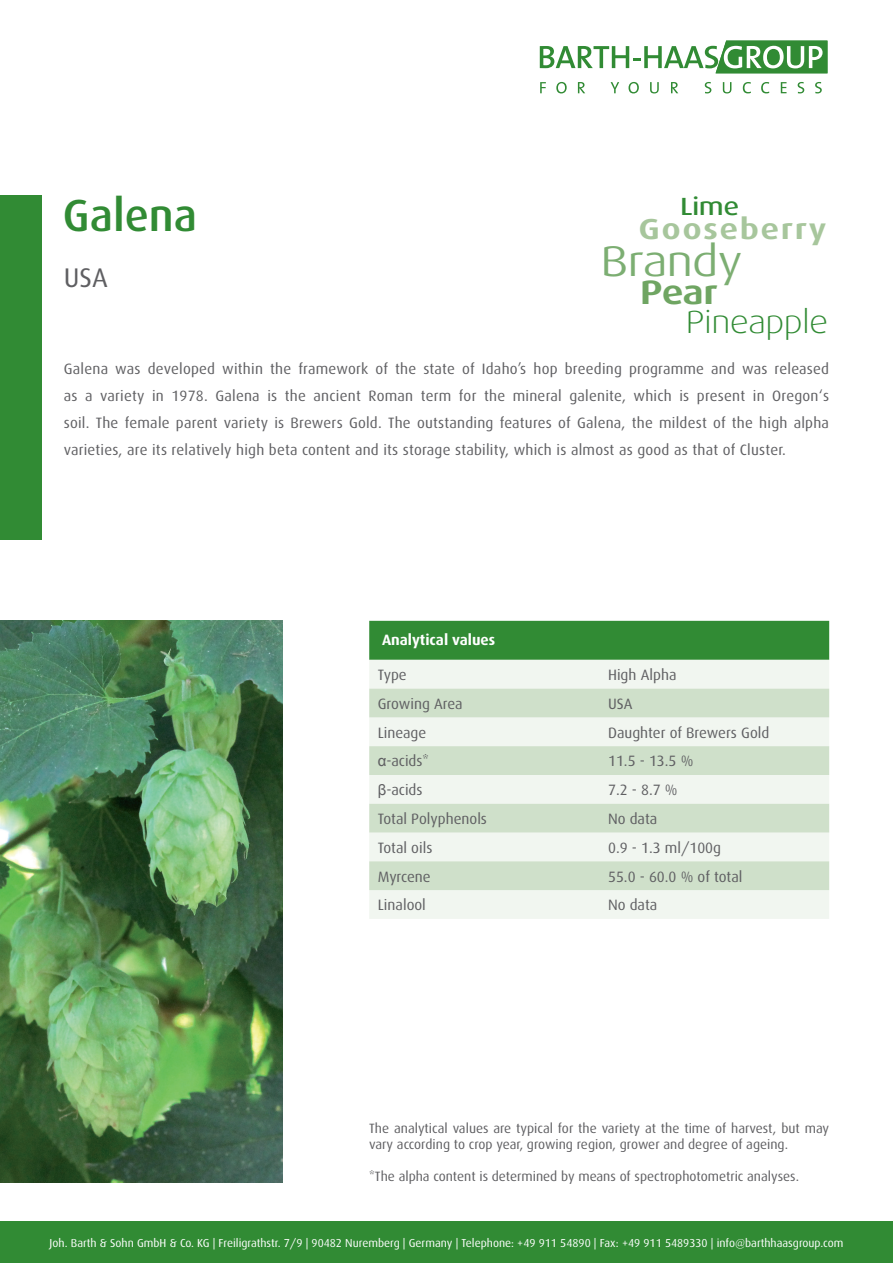
<style>
.page{position:relative;width:893px;height:1263px;background:#fff}
.page>*{position:absolute;margin:0;border:0;box-sizing:border-box;transform-origin:0 0}
.t1{font:500 45px "Dax";color:#318b34}
.t2{font:42.75px "Dax Wide";color:#7cae72}
.t3{font:700 33.75px "Dax Wide";color:#6fa562}
.t4{font:300 31.95px "Dax Wide";color:#318b34}
.t5{font:700 28.8px "Dax Wide";letter-spacing:.07em;color:#a7c69c}
.t6{font:27px "Dax";color:#5f5f62}
.t7{font:500 24.9px "Dax Wide";color:#318b34}
.t8{font:15px/27px "Dax";color:#5f5f62;text-align:justify}
.t9{font:700 15px "Dax";color:#fff}
.t10{font:13.5px/16.2px "Dax";color:#5f5f62}
.t11{font:11.55px "Dax";color:#fff}
.s1{font-family:"Arial"}
</style>
<div class="page">
<div style="left:369px;top:621px;width:460px;height:39px;background:#318b34"></div>
<div style="left:369px;top:660px;width:460px;height:259px;background:#f1f6f0"></div>
<svg style="left:369px;top:689px;width:460px;height:201px;fill:#cfe0ca"></svg>
<img style="left:0;top:621px;width:283px;height:561px">
<div style="left:0;top:195px;width:41px;height:344px;background:#318b34"></div>
<div style="left:0;top:1221px;width:893px;height:42px;background:#318b34"></div>
<svg style="left:540px;top:82px;width:6px;height:11px"></svg>
<svg style="left:556px;top:82px;width:11px;height:11px"></svg>
<svg style="left:578px;top:82px;width:7px;height:11px"></svg>
<svg style="left:611px;top:82px;width:8px;height:11px"></svg>
<svg style="left:628px;top:82px;width:11px;height:11px"></svg>
<svg style="left:650px;top:82px;width:9px;height:11px"></svg>
<svg style="left:671px;top:82px;width:7px;height:11px"></svg>
<svg style="left:705px;top:82px;width:6px;height:11px"></svg>
<svg style="left:723px;top:82px;width:8px;height:11px"></svg>
<svg style="left:743px;top:82px;width:8px;height:11px"></svg>
<svg style="left:761px;top:82px;width:8px;height:11px"></svg>
<svg style="left:781px;top:82px;width:5px;height:11px"></svg>
<svg style="left:798px;top:82px;width:6px;height:11px"></svg>
<svg style="left:815px;top:82px;width:7px;height:11px"></svg>
<svg style="left:540px;top:40px;width:287px;height:33px"></svg>
<h1 class="t1" style="left:63px;top:190px;width:136px">Galena</h1>
<h3 class="t6" style="left:64px;top:263px;width:46px">USA</h3>
<h3 class="t7" style="left:680px;top:192px;width:60px">Lime</h3>
<h2 class="t2" style="left:601px;top:237px;width:142px">Brandy</h2>
<h3 class="t5" style="left:639px;top:213px;width:189px">Gooseberry</h3>
<h3 class="t3" style="left:641px;top:273px;width:78px">Pear</h3>
<h3 class="t4" style="left:686px;top:304px;width:143px">Pineapple</h3>
<p class="t8" style="left:64px;top:356px;width:767px">Galena was developed within the framework of the state of Idaho’s hop breeding programme and was released as a variety in 1978. Galena is the ancient Roman term for the mineral galenite, which is present in Oregon‘s soil. The female parent variety is Brewers Gold. The outstanding features of Galena, the mildest of the high alpha varieties, are its relatively high beta content and its storage stability, which is almost as good as that of Cluster.</p>
<p class="t9" style="left:382px;top:632px;width:115px">Analytical values</p>
<p class="t8" style="left:378px;top:661px;width:30px">Type</p>
<p class="t8" style="left:608px;top:661px;width:70px">High Alpha</p>
<p class="t8" style="left:378px;top:690px;width:86px">Growing Area</p>
<p class="t8" style="left:608px;top:690px;width:26px">USA</p>
<p class="t8" style="left:378px;top:719px;width:50px">Lineage</p>
<p class="t8" style="left:608px;top:719px;width:163px">Daughter of Brewers Gold</p>
<p class="t8" style="left:378px;top:748px;width:53px"><span class="s1">α</span>-acids*</p>
<p class="t8" style="left:608px;top:748px;width:87px">11.5 - 13.5 %</p>
<p class="t8" style="left:378px;top:777px;width:46px"><span class="s1">β</span>-acids</p>
<p class="t8" style="left:608px;top:777px;width:71px">7.2 - 8.7 %</p>
<p class="t8" style="left:378px;top:805px;width:111px">Total Polyphenols</p>
<p class="t8" style="left:608px;top:805px;width:51px">No data</p>
<p class="t8" style="left:378px;top:834px;width:56px">Total oils</p>
<p class="t8" style="left:608px;top:834px;width:115px">0.9 - 1.3 ml/100g</p>
<p class="t8" style="left:378px;top:863px;width:55px">Myrcene</p>
<p class="t8" style="left:608px;top:863px;width:136px">55.0 - 60.0 % of total</p>
<p class="t8" style="left:378px;top:892px;width:50px">Linalool</p>
<p class="t8" style="left:608px;top:892px;width:51px">No data</p>
<p class="t10" style="left:369px;top:1120px;width:461px">The analytical values are typical for the variety at the time of harvest, but may vary according to crop year, growing region, grower and degree of ageing.</p>
<p class="t10" style="left:369px;top:1169px;width:431px">*The alpha content is determined by means of spectrophotometric analyses.</p>
<p class="t11" style="left:50px;top:1237px;width:795px">Joh. Barth &amp; Sohn GmbH &amp; Co. KG | Freiligrathstr. 7/9 | 90482 Nuremberg | Germany | Telephone: +49 911 54890 | Fax: +49 911 5489330 | info@barthhaasgroup.com</p>
</div>
